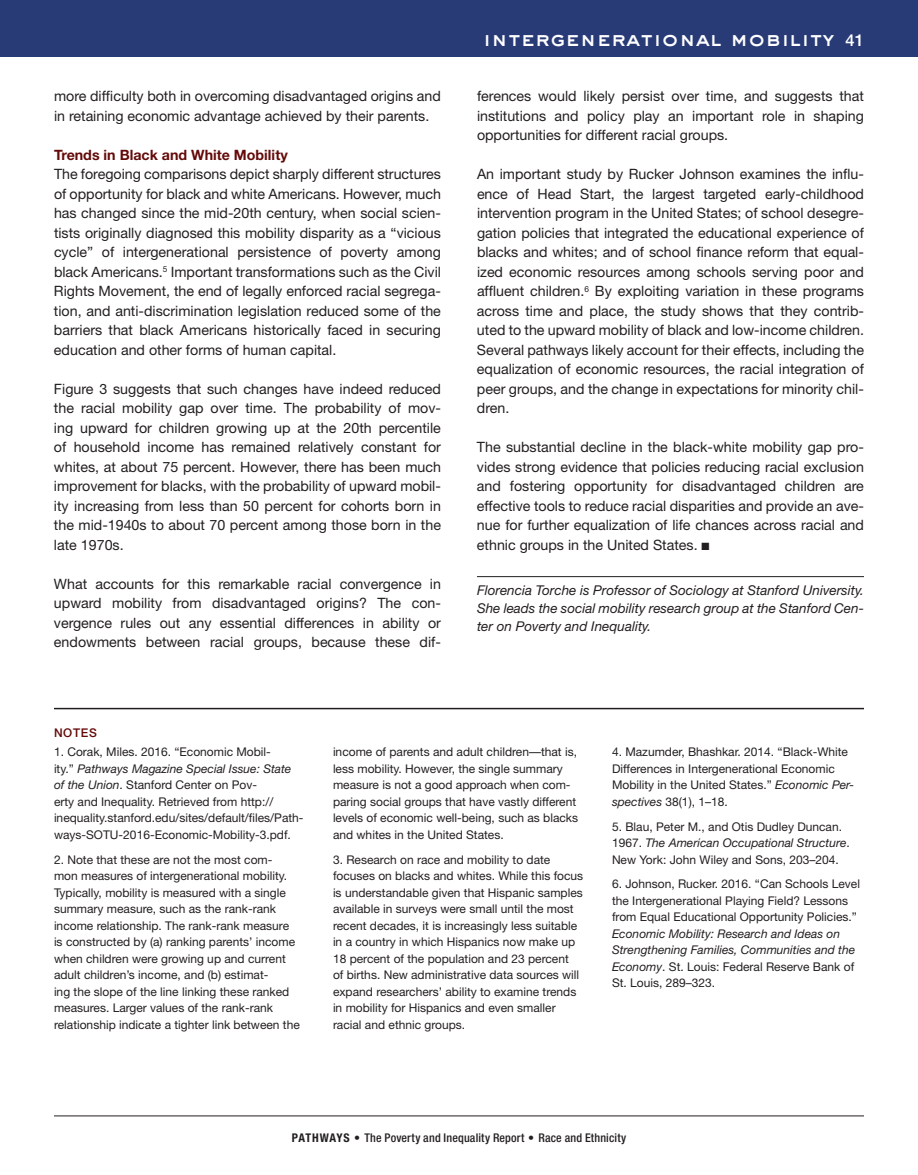
<style>
.page{position:relative;width:918px;height:1175px;background:#fff}
.page>*{position:absolute;margin:0;border:0;box-sizing:border-box;transform-origin:0 0}
.t1{font:21px "AT Sackers Heavy Gothic";color:#fff}
.Main_txt_space{font:14.25px/19.5px "Helvetica Neue";color:#231f20;text-align:justify}
.Main_txt_no_space{font:14.25px/19.5px "Helvetica Neue";color:#231f20;text-align:justify}
.text_sub{font:700 14.25px "Helvetica Neue";color:#640b0a}
.author_bio{font:italic 13.5px/18px "Helvetica Neue";color:#231f20;text-align:justify}
.resources{font:12px/16.5px "Helvetica Neue";color:#231f20}
.t2{font:500 condensed 12px "Helvetica Neue";letter-spacing:.015em;color:#231f20}
.end_note_sub_head{font:500 12px "Helvetica Neue";letter-spacing:.055em;color:#640b0a}
.s1{font-family:"Helvetica Neue";font-weight:500;font-size:16.5px}
.s2{font-style:italic}
.s3{font-weight:700}
</style>
<div class="page">
<div style="left:0;top:0;width:918px;height:57px;background:#283b77"></div>
<hr style="left:54px;top:1115px;width:810px;height:1px;background:#231f20">
<hr style="left:477px;top:576px;width:387px;height:1px;background:#231f20">
<hr style="left:54px;top:708px;width:810px;height:1px;background:#231f20">
<p class="Main_txt_space" style="left:54px;top:86px;width:388px">more difficulty both in overcoming disadvantaged origins and in retaining economic advantage achieved by their parents.</p>
<p class="text_sub" style="left:54px;top:146px;width:235px">Trends in Black and White Mobility</p>
<p class="Main_txt_no_space" style="left:54px;top:164px;width:389px">The foregoing comparisons depict sharply different structures of opportunity for black and white Americans. However, much has changed since the mid-20th century, when social scien&shy;tists originally diagnosed this mobility disparity as a “vicious cycle” of intergenerational persistence of poverty among black Americans.<sup>5</sup> Important transformations such as the Civil Rights Movement, the end of legally enforced racial segrega&shy;tion, and anti-discrimination legislation reduced some of the barriers that black Americans historically faced in securing education and other forms of human capital.</p>
<p class="Main_txt_space" style="left:54px;top:379px;width:389px">Figure 3 suggests that such changes have indeed reduced the racial mobility gap over time. The probability of mov&shy;ing upward for children growing up at the 20th percentile of household income has remained relatively constant for whites, at about 75 percent. However, there has been much improvement for blacks, with the probability of upward mobil&shy;ity increasing from less than 50 percent for cohorts born in the mid-1940s to about 70 percent among those born in the late 1970s.</p>
<p class="Main_txt_space" style="left:54px;top:574px;width:389px">What accounts for this remarkable racial convergence in upward mobility from disadvantaged origins? The con&shy;vergence rules out any essential differences in ability or endowments between racial groups, because these dif-</p>
<p class="t1" style="left:483px;top:24px;width:382px">intergenerational mobility <span class="s1">41</span></p>
<p class="Main_txt_space" style="left:477px;top:86px;width:389px">ferences would likely persist over time, and suggests that institutions and policy play an important role in shaping opportunities for different racial groups.</p>
<p class="Main_txt_space" style="left:477px;top:164px;width:389px">An important study by Rucker Johnson examines the influ&shy;ence of Head Start, the largest targeted early-childhood intervention program in the United States; of school desegre&shy;gation policies that integrated the educational experience of blacks and whites; and of school finance reform that equal&shy;ized economic resources among schools serving poor and affluent children.<sup>6</sup> By exploiting variation in these programs across time and place, the study shows that they contrib&shy;uted to the upward mobility of black and low-income children.<br>Several pathways likely account for their effects, including the equalization of economic resources, the racial integration of peer groups, and the change in expectations for minority chil&shy;dren.</p>
<p class="Main_txt_space" style="left:477px;top:437px;width:389px">The substantial decline in the black-white mobility gap pro&shy;vides strong evidence that policies reducing racial exclusion and fostering opportunity for disadvantaged children are effective tools to reduce racial disparities and provide an ave&shy;nue for further equalization of life chances across racial and ethnic groups in the United States. ■</p>
<p class="author_bio" style="left:477px;top:581px;width:389px">Florencia Torche is Professor of Sociology at Stanford University.<br>She leads the social mobility research group at the Stanford Cen&shy;ter on Poverty and Inequality.</p>
<p class="end_note_sub_head" style="left:54px;top:725px;width:44px">NOTES</p>
<p class="resources" style="left:54px;top:743px;width:251px">1. Corak, Miles. 2016. “Economic Mobil-<br>ity.” <span class="s2">Pathways Magazine Special Issue: State of the Union</span>. Stanford Center on Pov-<br>erty and Inequality. Retrieved from http:// inequality.stanford.edu/sites/default/files/Path&shy;ways-SOTU-2016-Economic-Mobility-3.pdf.</p>
<p class="resources" style="left:54px;top:850px;width:247px">2. Note that these are not the most com-<br>mon measures of intergenerational mobility.<br>Typically, mobility is measured with a single summary measure, such as the rank-rank income relationship. The rank-rank measure is constructed by (a) ranking parents’ income when children were growing up and current adult children’s income, and (b) estimat-<br>ing the slope of the line linking these ranked measures. Larger values of the rank-rank relationship indicate a tighter link between the</p>
<p class="resources" style="left:333px;top:743px;width:247px">income of parents and adult children—that is, less mobility. However, the single summary measure is not a good approach when com&shy;paring social groups that have vastly different levels of economic well-being, such as blacks and whites in the United States.</p>
<p class="resources" style="left:333px;top:850px;width:252px">3. Research on race and mobility to date focuses on blacks and whites. While this focus is understandable given that Hispanic samples available in surveys were small until the most recent decades, it is increasingly less suitable in a country in which Hispanics now make up 18 percent of the population and 23 percent<br>of births. New administrative data sources will expand researchers’ ability to examine trends in mobility for Hispanics and even smaller racial and ethnic groups.</p>
<p class="resources" style="left:612px;top:743px;width:244px">4. Mazumder, Bhashkar. 2014. “Black-White Differences in Intergenerational Economic Mobility in the United States.” <span class="s2">Economic Per&shy;spectives</span> 38(1), 1–18.</p>
<p class="resources" style="left:612px;top:817px;width:239px">5. Blau, Peter M., and Otis Dudley Duncan.<br>1967. <span class="s2">The American Occupational Structure</span>.<br>New York: John Wiley and Sons, 203–204.</p>
<p class="resources" style="left:612px;top:875px;width:250px">6. Johnson, Rucker. 2016. “Can Schools Level the Intergenerational Playing Field? Lessons from Equal Educational Opportunity Policies.” <span class="s2">Economic Mobility: Research and Ideas on Strengthening Families, Communities and the Economy</span>. St. Louis: Federal Reserve Bank of St. Louis, 289–323.</p>
<p class="t2" style="left:292px;top:1130px;width:336px"><span class="s3">PATHWAYS •</span> The Poverty and Inequality Report <span class="s3">•</span> Race and Ethnicity</p>
</div>
